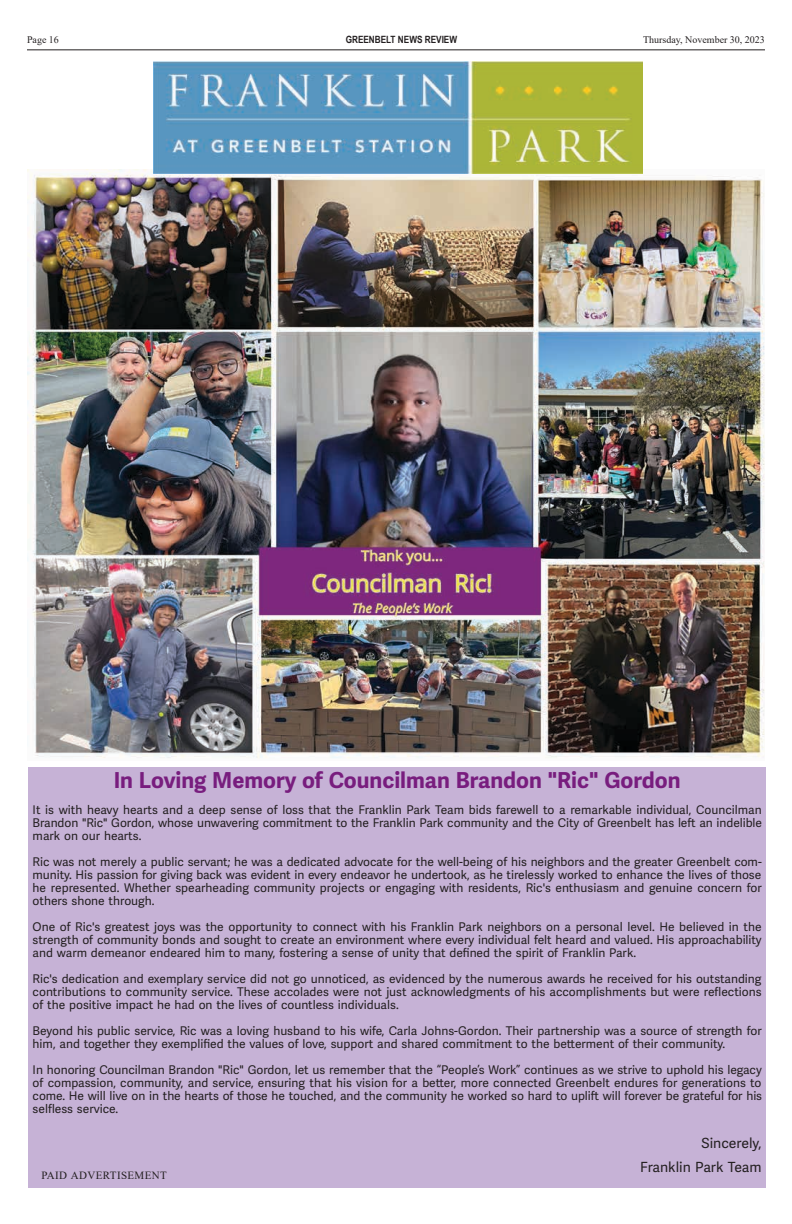
<style>
.page{position:relative;width:792px;height:1224px;background:#fff}
.page>*{position:absolute;margin:0;border:0;box-sizing:border-box;transform-origin:0 0}
.t1{font:700 22px "Adelle Sans";color:#781d7e}
.t2{font:14px/24px "Adelle Sans";color:#231f20;text-align:right}
.t3{font:12px/13px "Adelle Sans";color:#231f20;text-align:justify}
.t4{font:11px "Times New Roman";letter-spacing:.03em;color:#231f20}
.t5{font:10px "Times New Roman";color:#231f20}
.t6{font:700 10px "Arial Narrow";color:#231f20}
</style>
<div class="page">
<hr style="left:27px;top:49px;width:738px;height:1px;background:#231f20">
<img style="left:27px;top:170px;width:738px;height:588px">
<img style="left:153px;top:62px;width:490px;height:112px">
<div style="left:28px;top:767px;width:738px;height:420px;background:#c6b2d6"></div>
<p class="t5" style="left:27px;top:33px;width:33px">Page 16</p>
<p class="t6" style="left:346px;top:32px;width:113px">GREENBELT NEWS REVIEW</p>
<p class="t5" style="left:643px;top:33px;width:123px">Thursday, November 30, 2023</p>
<h1 class="t1" style="left:114px;top:764px;width:568px">In Loving Memory of Councilman Brandon "Ric" Gordon</h1>
<p class="t3" style="left:33px;top:803px;width:731px">It is with heavy hearts and a deep sense of loss that the Franklin Park Team bids farewell to a remarkable individual, Councilman Brandon "Ric" Gordon, whose unwavering commitment to the Franklin Park community and the City of Greenbelt has left an indelible mark on our hearts.</p>
<p class="t3" style="left:33px;top:855px;width:731px">Ric was not merely a public servant; he was a dedicated advocate for the well-being of his neighbors and the greater Greenbelt com&shy;munity. His passion for giving back was evident in every endeavor he undertook, as he tirelessly worked to enhance the lives of those he represented. Whether spearheading community projects or engaging with residents, Ric's enthusiasm and genuine concern for others shone through.</p>
<p class="t3" style="left:33px;top:920px;width:731px">One of Ric's greatest joys was the opportunity to connect with his Franklin Park neighbors on a personal level. He believed in the strength of community bonds and sought to create an environment where every individual felt heard and valued. His approachability and warm demeanor endeared him to many, fostering a sense of unity that defined the spirit of Franklin Park.</p>
<p class="t3" style="left:33px;top:972px;width:731px">Ric's dedication and exemplary service did not go unnoticed, as evidenced by the numerous awards he received for his outstanding contributions to community service. These accolades were not just acknowledgments of his accomplishments but were reflections of the positive impact he had on the lives of countless individuals.</p>
<p class="t3" style="left:33px;top:1024px;width:731px">Beyond his public service, Ric was a loving husband to his wife, Carla Johns-Gordon. Their partnership was a source of strength for him, and together they exemplified the values of love, support and shared commitment to the betterment of their community.</p>
<p class="t3" style="left:33px;top:1063px;width:731px">In honoring Councilman Brandon "Ric" Gordon, let us remember that the “People’s Work” continues as we strive to uphold his legacy of compassion, community, and service, ensuring that his vision for a better, more connected Greenbelt endures for generations to come. He will live on in the hearts of those he touched, and the community he worked so hard to uplift will forever be grateful for his selfless service.</p>
<p class="t2" style="left:640px;top:1131px;width:123px">Sincerely,<br>Franklin Park Team</p>
<p class="t4" style="left:41px;top:1167px;width:127px">PAID ADVERTISEMENT</p>
</div>
